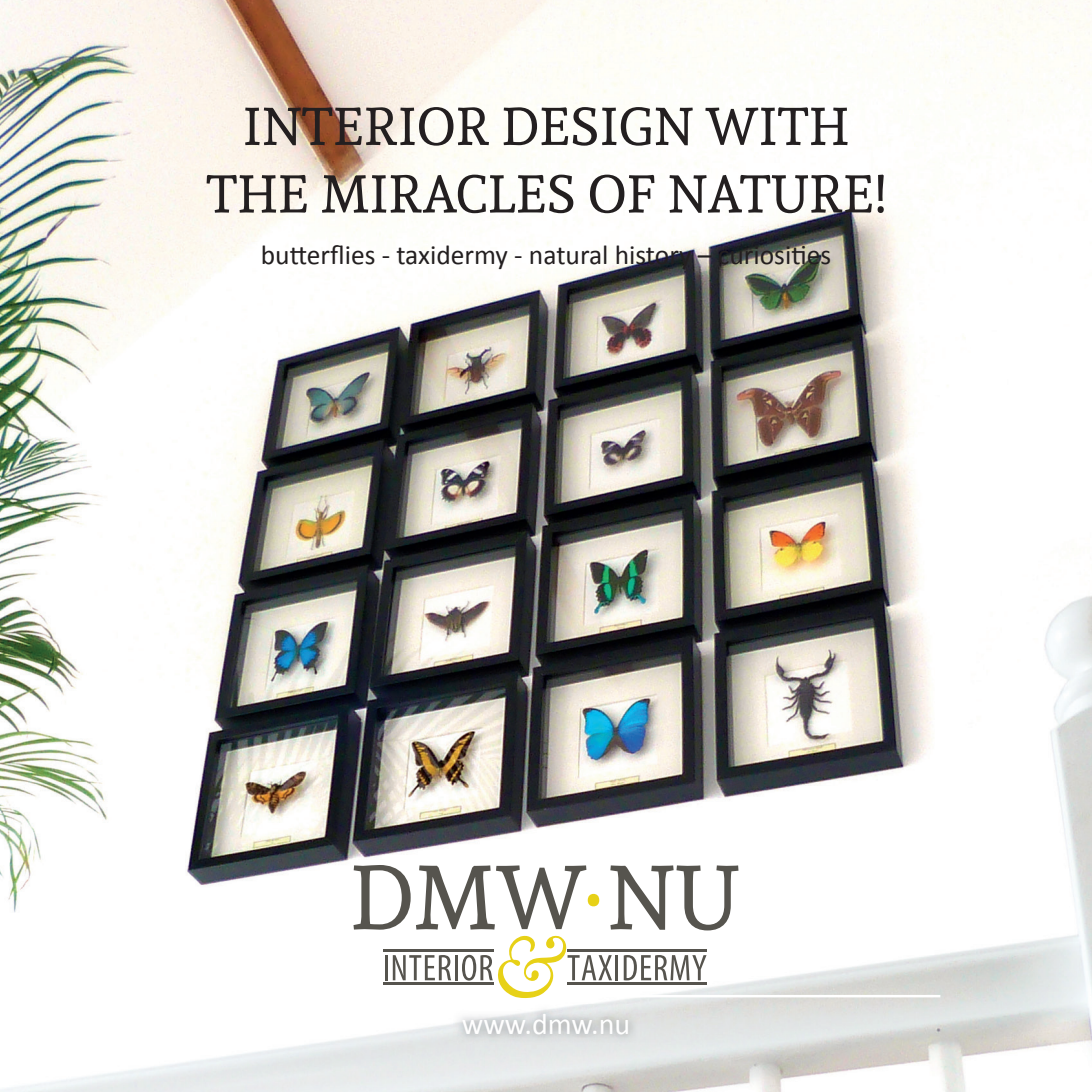
<style>
.page{position:relative;width:1092px;height:1092px;background:#fff}
.page>*{position:absolute;margin:0;border:0;box-sizing:border-box;transform-origin:0 0}
.t1{font:52.5px/67.5px "Andada";color:#231f20;text-align:center}
.t2{font:30px "Calibri";color:#fff}
.t3{font:27.5px "Calibri";color:#231f20}
</style>
<div class="page">
<img style="left:0;top:0;width:1091px;height:1091px">
<img style="left:453px;top:1004px;width:185px;height:38px">
<hr style="left:151px;top:994px;width:789px;height:3px;background:#fff">
<svg style="left:353px;top:864px;width:385px;height:134px"></svg>
<hr style="left:383px;top:949px;width:110px;height:2px;background:#56544e">
<hr style="left:567px;top:949px;width:140px;height:2px;background:#56544e">
<hr style="left:383px;top:982px;width:110px;height:3px;background:#56544e">
<hr style="left:567px;top:982px;width:140px;height:3px;background:#56544e">
<h1 class="t1" style="left:206px;top:92px;width:681px">INTERIOR DESIGN WITH<br>THE MIRACLES OF NATURE!</h1>
<p class="t3" style="left:261px;top:237px;width:571px">butterflies - taxidermy - natural history – curiosities</p>
<p class="t2" style="left:461px;top:1004px;width:170px">www.dmw.nu</p>
</div>
